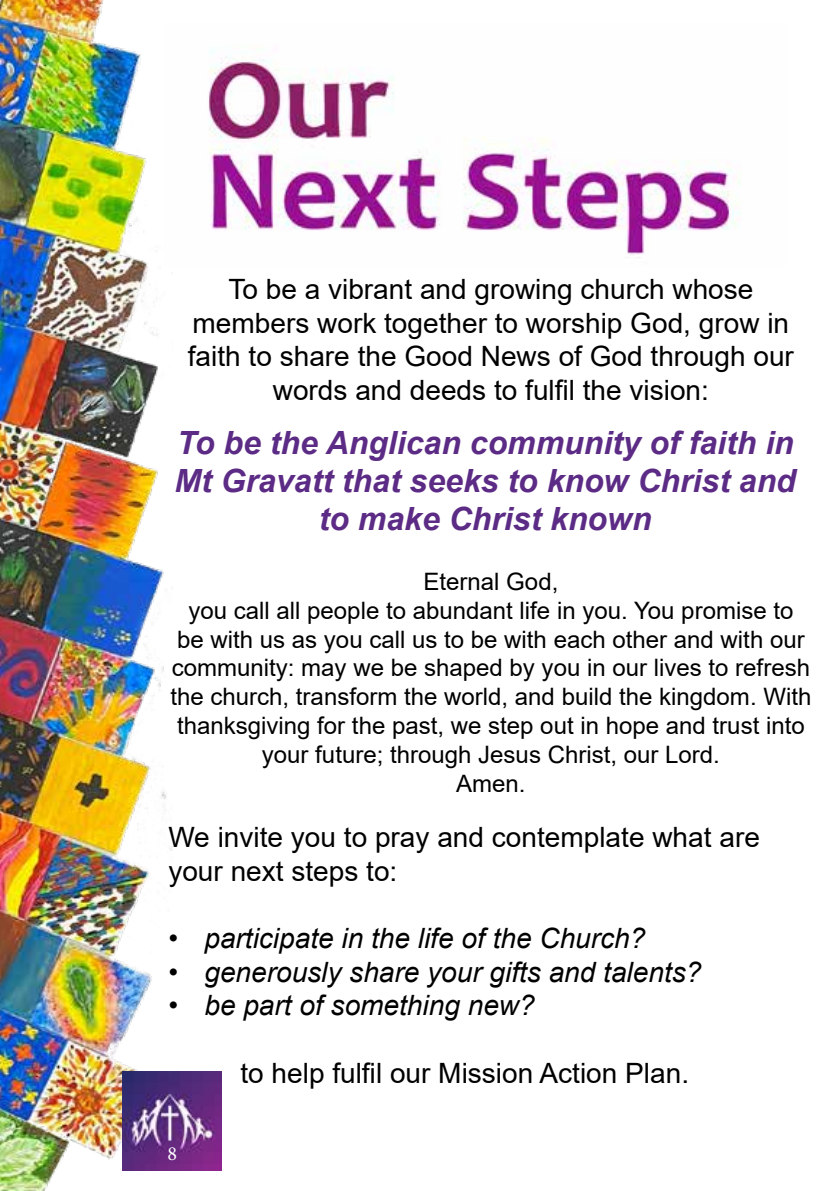
<style>
.page{position:relative;width:840px;height:1191px;background:#fff}
.page>*{position:absolute;margin:0;border:0;box-sizing:border-box;transform-origin:0 0}
.t1{font:italic 700 32px/38.4px "Arial";color:#5c2b85;text-align:center}
.t2{font:28px/33.6px "Arial";color:#000;text-align:center}
.t3{font:italic 28px "Arial";color:#000}
.t4{font:24px/28.8px "Arial";color:#000;text-align:center}
.t5{font:20px "Minion Pro";color:#fff}
</style>
<div class="page">
<img style="left:0;top:0;width:172px;height:1191px">
<img style="left:164px;top:22px;width:576px;height:244px">
<img style="left:123px;top:1071px;width:98px;height:99px">
<p class="t2" style="left:188px;top:272px;width:607px">To be a vibrant and growing church whose members work together to worship God, grow in faith to share the Good News of God through our words and deeds to fulfil the vision:</p>
<h1 class="t1" style="left:174px;top:424px;width:622px">To be the Anglican community of faith in<br>Mt Gravatt that seeks to know Christ and to make Christ known</h1>
<p class="t4" style="left:170px;top:567px;width:642px">Eternal God,<br>you call all people to abundant life in you. You promise to<br>be with us as you call us to be with each other and with our community: may we be shaped by you in our lives to refresh the church, transform the world, and build the kingdom. With thanksgiving for the past, we step out in hope and trust into your future; through Jesus Christ, our Lord.<br>Amen.</p>
<p class="t2" style="left:168px;top:820px;width:592px;text-align:left">We invite you to pray and contemplate what are your next steps to:</p>
<p class="t3" style="left:168px;top:920px;width:478px">• participate in the life of the Church?</p>
<p class="t3" style="left:168px;top:954px;width:534px">• generously share your gifts and talents?</p>
<p class="t3" style="left:168px;top:987px;width:367px">• be part of something new?</p>
<p class="t5" style="left:167px;top:1140px;width:11px">8</p>
<p class="t2" style="left:240px;top:1056px;width:450px">to help fulfil our Mission Action Plan.</p>
</div>
